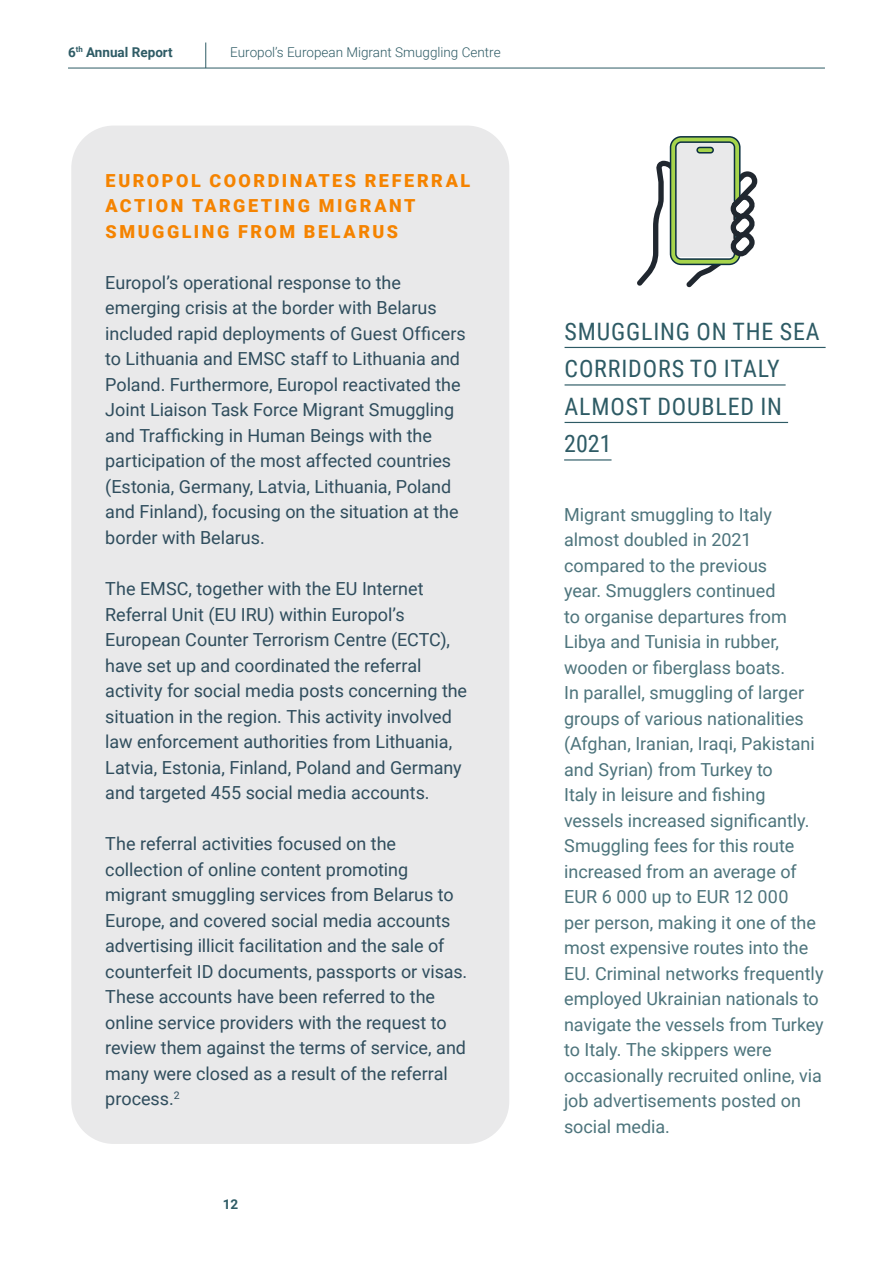
<style>
.page{position:relative;width:893px;height:1263px;background:#fff}
.page>*{position:absolute;margin:0;border:0;box-sizing:border-box;transform-origin:0 0}
.H3_2022{font:24px/37.5px "Roboto Condensed";letter-spacing:.035em;color:#2e5b65}
.PRs{font:18px/25.5px "Roboto";color:#2f4d5d}
.BODY{font:18px/25.5px "Roboto";letter-spacing:-.005em;color:#4d747c}
.PRs-2{font:900 18px/25.5px "Roboto";letter-spacing:.14em;color:#f58300}
.t1{font:300 13.5px "Roboto";color:#2e5b65}
.t2{font:700 13.5px "Roboto";color:#2e5b65}
</style>
<div class="page">
<div style="left:71px;top:126px;width:438px;height:1018px;background:#e9e9ea;border-radius:43px"></div>
<hr style="left:565px;top:347px;width:261px;height:1px;background:#2e5b65">
<hr style="left:565px;top:384px;width:221px;height:1px;background:#2e5b65">
<hr style="left:565px;top:422px;width:223px;height:1px;background:#2e5b65">
<hr style="left:564px;top:459px;width:47px;height:1px;background:#2e5b65">
<svg style="left:637px;top:136px;width:120px;height:151px"></svg>
<hr style="left:68px;top:68px;width:757px;height:1px;background:#2e5b65">
<svg style="left:205px;top:43px;width:1px;height:25px"></svg>
<p class="t2" style="left:68px;top:42px;width:106px">6<sup>th</sup> Annual Report</p>
<p class="t1" style="left:230px;top:42px;width:272px">Europol’s European Migrant Smuggling Centre</p>
<p class="PRs-2" style="left:106px;top:167px;width:366px">EUROPOL COORDINATES REFERRAL<br>ACTION TARGETING MIGRANT<br>SMUGGLING FROM BELARUS</p>
<p class="PRs" style="left:105px;top:269px;width:362px">Europol’s operational response to the emerging crisis at the border with Belarus included rapid deployments of Guest Officers to Lithuania and EMSC staff to Lithuania and Poland. Furthermore, Europol reactivated the Joint Liaison Task Force Migrant Smuggling and Trafficking in Human Beings with the participation of the most affected countries (Estonia, Germany, Latvia, Lithuania, Poland and Finland), focusing on the situation at the border with Belarus.</p>
<p class="PRs" style="left:105px;top:575px;width:363px">The EMSC, together with the EU Internet Referral Unit (EU IRU) within Europol’s European Counter Terrorism Centre (ECTC), have set up and coordinated the referral activity for social media posts concerning the situation in the region. This activity involved law enforcement authorities from Lithuania, Latvia, Estonia, Finland, Poland and Germany and targeted 455 social media accounts.</p>
<p class="PRs" style="left:105px;top:830px;width:364px">The referral activities focused on the collection of online content promoting migrant smuggling services from Belarus to Europe, and covered social media accounts advertising illicit facilitation and the sale of counterfeit ID documents, passports or visas.<br>These accounts have been referred to the online service providers with the request to review them against the terms of service, and many were closed as a result of the referral process.<sup>2</sup></p>
<p class="t2" style="left:223px;top:1194px;width:17px">12</p>
<p class="H3_2022" style="left:564px;top:312px;width:257px">SMUGGLING ON THE SEA<br>CORRIDORS TO ITALY<br>ALMOST DOUBLED IN<br>2021</p>
<p class="BODY" style="left:564px;top:501px;width:261px">Migrant smuggling to Italy almost doubled in 2021 compared to the previous<br>year. Smugglers continued<br>to organise departures from<br>Libya and Tunisia in rubber, wooden or fiberglass boats.<br>In parallel, smuggling of larger groups of various nationalities (Afghan, Iranian, Iraqi, Pakistani and Syrian) from Turkey to<br>Italy in leisure and fishing vessels increased significantly.<br>Smuggling fees for this route increased from an average of<br>EUR 6 000 up to EUR 12 000<br>per person, making it one of the most expensive routes into the<br>EU. Criminal networks frequently employed Ukrainian nationals to navigate the vessels from Turkey to Italy. The skippers were occasionally recruited online, via job advertisements posted on social media.</p>
</div>
